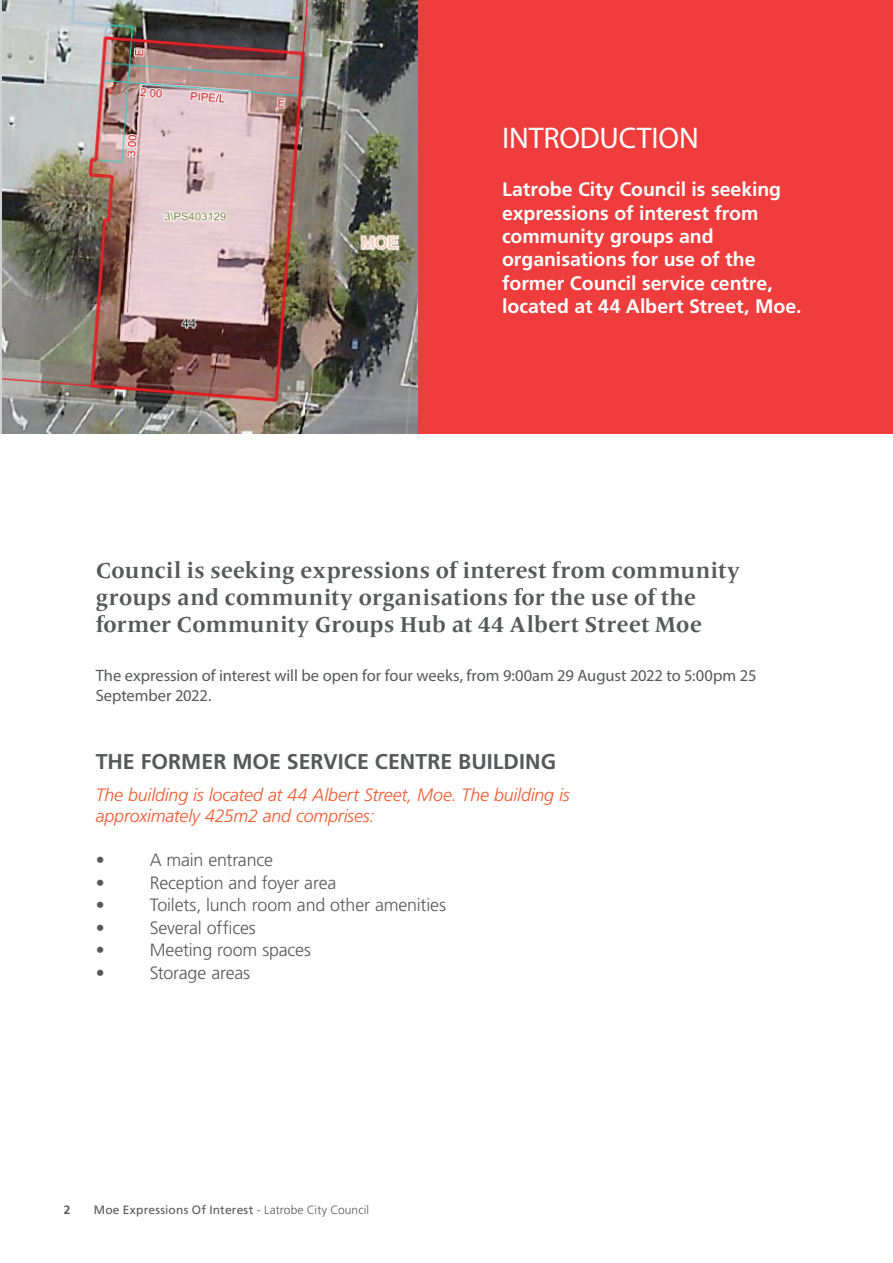
<style>
.page{position:relative;width:893px;height:1263px;background:#fff}
.page>*{position:absolute;margin:0;border:0;box-sizing:border-box;transform-origin:0 0}
.t1{font:30px "Myriad Pro";letter-spacing:-.005em;color:#fff}
.t2{font:700 22.5px/27px "Frutiger Serif LT Pro";color:#57585a}
.t3{font:700 21.45px "Frutiger LT Std";color:#57585a}
.t4{font:700 19.5px/23.4px "Frutiger LT Std";letter-spacing:-.005em;color:#fff}
.t5{font:300 17.85px "Frutiger LT Std";letter-spacing:-.01em;color:#57585a}
.t6{font:italic 300 17.85px/21.5px "Frutiger LT Std";letter-spacing:-.01em;color:#f1592f}
.t7{font:16.5px/19.8px "Myriad Pro";letter-spacing:-.005em;color:#57585a}
.t8{font:12px "Frutiger LT Std";letter-spacing:.02em;color:#57585a}
.t9{font:700 12px "Frutiger LT Std";color:#57585a}
.s1{font-weight:300}
</style>
<div class="page">
<img style="left:3px;top:0;width:416px;height:434px">
<div style="left:419px;top:0;width:474px;height:434px;background:#ee3d3c"></div>
<h1 class="t1" style="left:502px;top:119px;width:198px">INTRODUCTION</h1>
<p class="t4" style="left:502px;top:178px;width:301px">Latrobe City Council is seeking expressions of interest from community groups and organisations for use of the former Council service centre, located at 44 Albert Street, Moe.</p>
<p class="t2" style="left:96px;top:557px;width:646px">Council is seeking expressions of interest from community groups and community organisations for the use of the former Community Groups Hub at 44 Albert Street Moe</p>
<p class="t7" style="left:96px;top:665px;width:662px">The expression of interest will be open for four weeks, from 9:00am 29 August 2022 to 5:00pm 25<br>September 2022.</p>
<p class="t3" style="left:96px;top:749px;width:462px">THE FORMER MOE SERVICE CENTRE BUILDING</p>
<p class="t6" style="left:96px;top:784px;width:475px">The building is located at 44 Albert Street, Moe. The building is approximately 425m2 and comprises:</p>
<p class="t5" style="left:96px;top:850px;width:10px">•</p>
<p class="t5" style="left:150px;top:850px;width:125px">A main entrance</p>
<p class="t5" style="left:96px;top:872px;width:10px">•</p>
<p class="t5" style="left:150px;top:872px;width:188px">Reception and foyer area</p>
<p class="t5" style="left:96px;top:895px;width:10px">•</p>
<p class="t5" style="left:150px;top:895px;width:298px">Toilets, lunch room and other amenities</p>
<p class="t5" style="left:96px;top:917px;width:10px">•</p>
<p class="t5" style="left:150px;top:917px;width:108px">Several offices</p>
<p class="t5" style="left:96px;top:940px;width:10px">•</p>
<p class="t5" style="left:150px;top:940px;width:163px">Meeting room spaces</p>
<p class="t5" style="left:96px;top:962px;width:10px">•</p>
<p class="t5" style="left:150px;top:962px;width:102px">Storage areas</p>
<p class="t9" style="left:64px;top:1202px;width:8px">2</p>
<p class="t8" style="left:94px;top:1202px;width:277px">Moe Expressions Of Interest <span class="s1">- Latrobe City Council</span></p>
</div>
